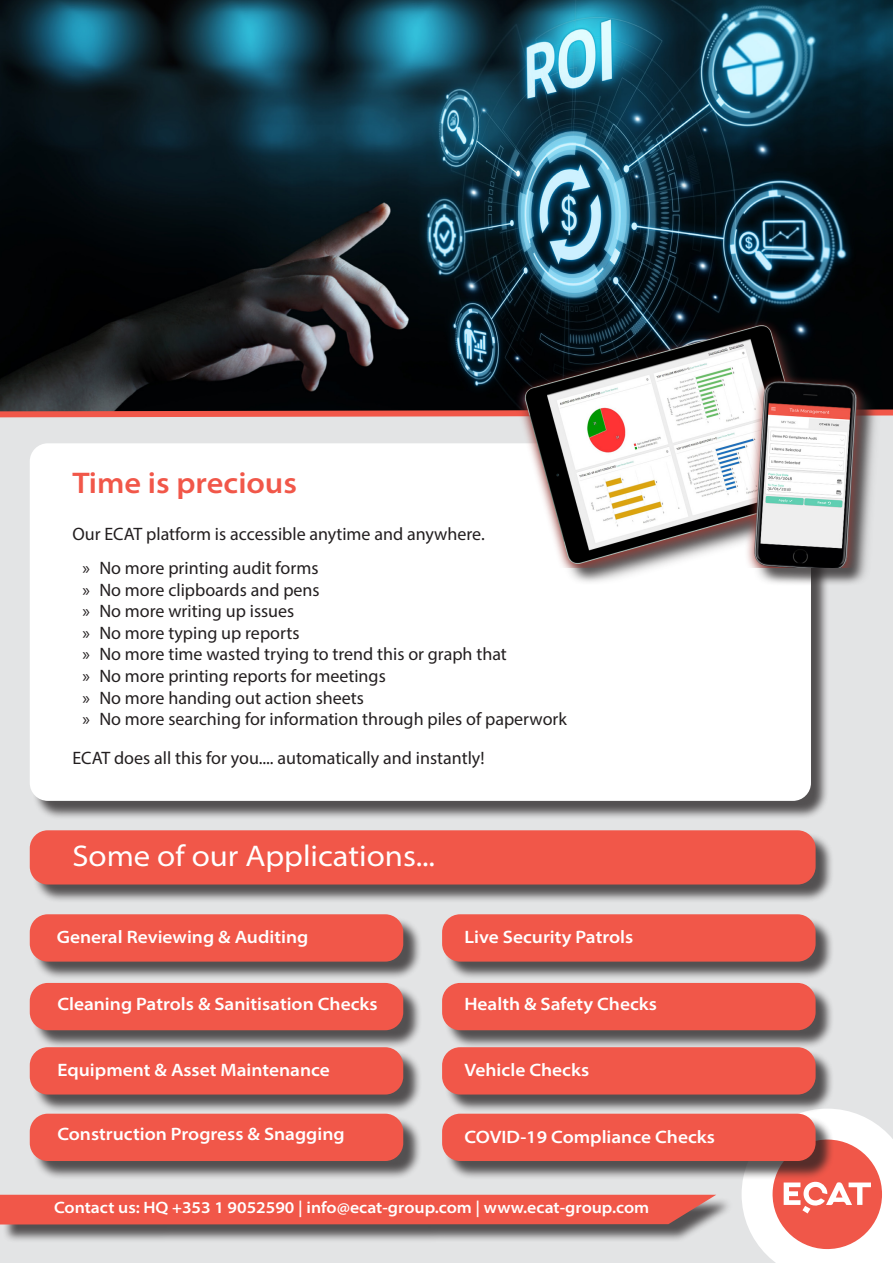
<style>
.page{position:relative;width:893px;height:1263px;background:#fff}
.page>*{position:absolute;margin:0;border:0;box-sizing:border-box;transform-origin:0 0}
.t1{font:semi-expanded 30px "Myriad Pro";color:#fff}
.t2{font:600 semi-expanded 30px "Myriad Pro";color:#f15749}
.t3{font:18px "Myriad Pro";color:#231f20}
.t4{font:600 semi-expanded 18px "Myriad Pro";color:#fff}
.t5{font:600 semi-expanded 16.5px "Myriad Pro";color:#fff}
</style>
<div class="page">
<div style="left:0;top:406px;width:893px;height:857px;background:#e3e4e5"></div>
<div style="left:32px;top:985px;width:390px;height:64px;background:#231f20;opacity:.75"></div>
<div style="left:30px;top:983px;width:373px;height:47px;background:#f15749;border-radius:18px"></div>
<svg style="left:742px;top:1109px;width:151px;height:154px;background:#f6bab4"></svg>
<div style="left:444px;top:1116px;width:390px;height:64px;background:#231f20;opacity:.75"></div>
<div style="left:442px;top:1114px;width:374px;height:47px;background:#f15749;border-radius:18px"></div>
<div style="left:444px;top:985px;width:390px;height:64px;background:#231f20;opacity:.75"></div>
<div style="left:442px;top:983px;width:374px;height:47px;background:#f15749;border-radius:18px"></div>
<img style="left:0;top:0;width:893px;height:406px">
<div style="left:32px;top:446px;width:798px;height:374px;background:#231f20;opacity:.75"></div>
<div style="left:30px;top:443px;width:781px;height:358px;background:#fff;border-radius:18px"></div>
<svg style="left:0;top:406px;width:893px;height:12px;background:#964a44"></svg>
<div style="left:32px;top:832px;width:802px;height:71px;background:#231f20;opacity:.75"></div>
<div style="left:30px;top:830px;width:786px;height:54px;background:#f15749;border-radius:18px"></div>
<div style="left:32px;top:917px;width:390px;height:63px;background:#231f20;opacity:.75"></div>
<div style="left:30px;top:914px;width:373px;height:47px;background:#f15749;border-radius:18px"></div>
<div style="left:444px;top:917px;width:390px;height:63px;background:#231f20;opacity:.75"></div>
<div style="left:442px;top:914px;width:374px;height:47px;background:#f15749;border-radius:18px"></div>
<div style="left:32px;top:1049px;width:390px;height:64px;background:#231f20;opacity:.75"></div>
<div style="left:30px;top:1047px;width:373px;height:47px;background:#f15749;border-radius:18px"></div>
<div style="left:444px;top:1049px;width:390px;height:64px;background:#231f20;opacity:.75"></div>
<div style="left:442px;top:1047px;width:374px;height:47px;background:#f15749;border-radius:18px"></div>
<div style="left:32px;top:1116px;width:390px;height:64px;background:#231f20;opacity:.75"></div>
<div style="left:30px;top:1114px;width:373px;height:47px;background:#f15749;border-radius:18px"></div>
<div style="left:2px;top:1197px;width:731px;height:46px;background:#231f20;opacity:.75"></div>
<div style="left:0;top:1195px;width:716px;height:29px;background:#f15749"></div>
<div style="left:873px;top:1243px;width:20px;height:20px;background:#fff"></div>
<div style="left:521px;top:325px;width:361px;height:261px;background:#231f20;opacity:.75"></div>
<img style="left:516px;top:319px;width:351px;height:249px">
<p class="t2" style="left:72px;top:463px;width:226px">Time is precious</p>
<p class="t3" style="left:72px;top:522px;width:414px">Our ECAT platform is accessible anytime and anywhere.</p>
<p class="t3" style="left:82px;top:557px;width:238px">» No more printing audit forms</p>
<p class="t3" style="left:82px;top:578px;width:239px">» No more clipboards and pens</p>
<p class="t3" style="left:82px;top:600px;width:213px">» No more writing up issues</p>
<p class="t3" style="left:82px;top:622px;width:219px">» No more typing up reports</p>
<p class="t3" style="left:82px;top:643px;width:426px">» No more time wasted trying to trend this or graph that</p>
<p class="t3" style="left:82px;top:665px;width:305px">» No more printing reports for meetings</p>
<p class="t3" style="left:82px;top:686px;width:283px">» No more handing out action sheets</p>
<p class="t3" style="left:82px;top:708px;width:486px">» No more searching for information through piles of paperwork</p>
<p class="t3" style="left:72px;top:747px;width:414px">ECAT does all this for you.... automatically and instantly!</p>
<p class="t1" style="left:72px;top:837px;width:364px">Some of our Applications...</p>
<p class="t4" style="left:57px;top:925px;width:253px">General Reviewing &amp; Auditing</p>
<p class="t4" style="left:464px;top:925px;width:170px">Live Security Patrols</p>
<p class="t4" style="left:57px;top:992px;width:322px">Cleaning Patrols &amp; Sanitisation Checks</p>
<p class="t4" style="left:464px;top:992px;width:194px">Health &amp; Safety Checks</p>
<p class="t4" style="left:57px;top:1058px;width:274px">Equipment &amp; Asset Maintenance</p>
<p class="t4" style="left:464px;top:1058px;width:126px">Vehicle Checks</p>
<p class="t4" style="left:57px;top:1123px;width:289px">Construction Progress &amp; Snagging</p>
<p class="t4" style="left:464px;top:1125px;width:252px">COVID-19 Compliance Checks</p>
<p class="t5" style="left:54px;top:1197px;width:597px">Contact us: HQ +353 1 9052590 | info@ecat-group.com | www.ecat-group.com</p>
</div>
